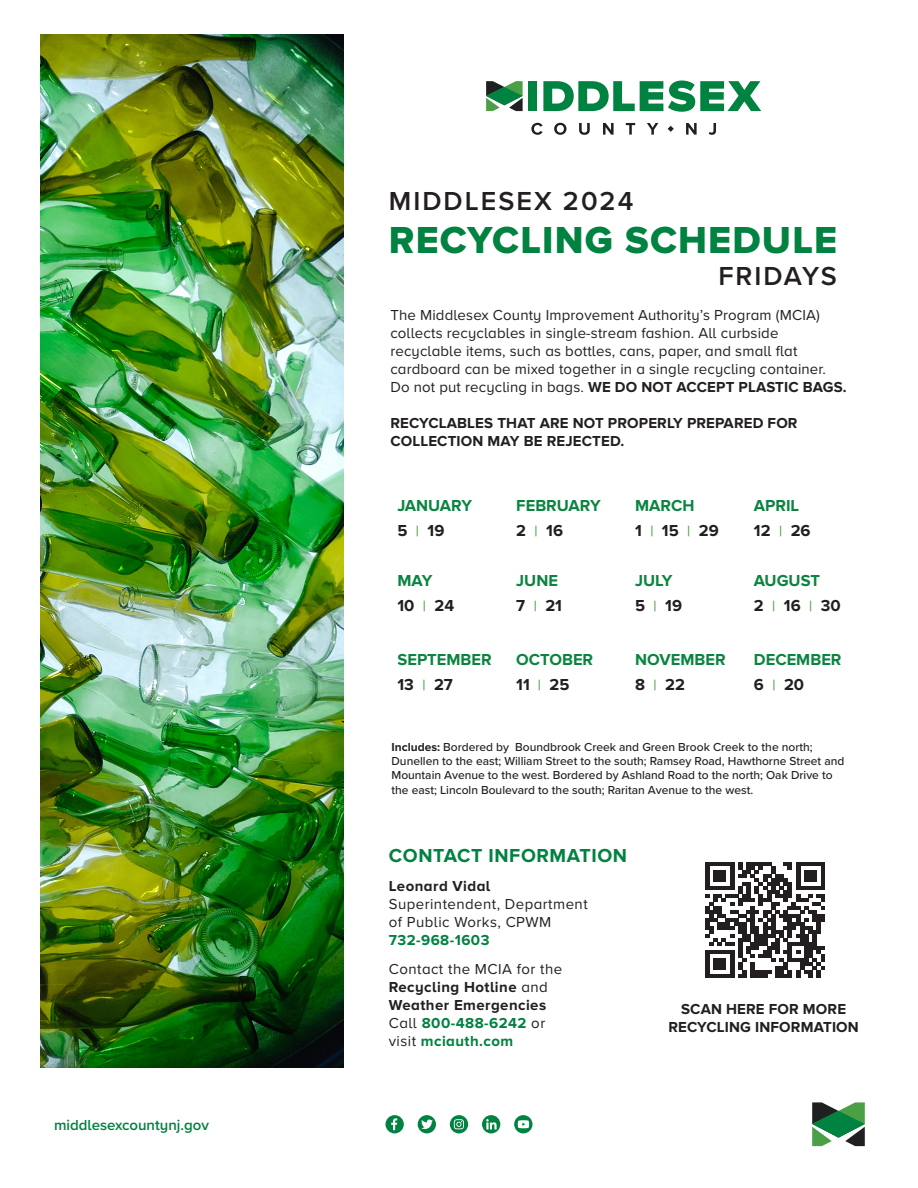
<style>
.page{position:relative;width:918px;height:1188px;background:#fff}
.page>*{position:absolute;margin:0;border:0;box-sizing:border-box;transform-origin:0 0}
.t1{font:39px "Proxima Nova Extrabld";letter-spacing:.03em;color:#008240}
.t2{font:600 27px "Proxima Nova";letter-spacing:.075em;color:#231f20}
.t3{font:700 19.5px "Proxima Nova";letter-spacing:.03em;color:#008240}
.t4{font:700 16.5px "Proxima Nova";color:#0c8441}
.t5{font:700 16.5px "Proxima Nova";color:#231f20}
.Body{font:15px/18px "Proxima Nova";letter-spacing:.01em;color:#231f20}
.Body-2{font:15px/18px "Proxima Nova";letter-spacing:.03em;color:#231f20}
.Body-3{font:700 15px/18px "Proxima Nova";letter-spacing:.01em;color:#231f20;text-align:center}
.t6{font:600 15px "Proxima Nova";color:#008240}
.t7{font:500 12px/14.4px "Proxima Nova";color:#231f20}
.s1{font-weight:700}
.s2{font-weight:500;font-size:15px;color:#4b9f45}
.s3{font-weight:700;color:#008240}
</style>
<div class="page">
<svg style="left:386px;top:1115px;width:18px;height:18px"></svg>
<svg style="left:418px;top:1115px;width:18px;height:18px"></svg>
<svg style="left:450px;top:1115px;width:18px;height:18px"></svg>
<svg style="left:482px;top:1115px;width:18px;height:18px"></svg>
<svg style="left:514px;top:1115px;width:18px;height:18px"></svg>
<svg style="left:812px;top:1102px;width:53px;height:44px"></svg>
<img style="left:40px;top:34px;width:303px;height:1034px">
<svg style="left:705px;top:862px;width:120px;height:116px"></svg>
<svg style="left:531px;top:123px;width:12px;height:12px"></svg>
<svg style="left:554px;top:123px;width:12px;height:12px"></svg>
<svg style="left:579px;top:123px;width:11px;height:12px"></svg>
<svg style="left:603px;top:123px;width:11px;height:12px"></svg>
<svg style="left:626px;top:123px;width:9px;height:12px"></svg>
<svg style="left:647px;top:123px;width:11px;height:12px"></svg>
<svg style="left:686px;top:123px;width:11px;height:12px"></svg>
<svg style="left:709px;top:123px;width:7px;height:12px"></svg>
<svg style="left:668px;top:126px;width:6px;height:6px"></svg>
<svg style="left:543px;top:81px;width:218px;height:31px"></svg>
<div style="left:528px;top:81px;width:9px;height:30px;background:#008240"></div>
<svg style="left:486px;top:81px;width:37px;height:30px"></svg>
<p class="t6" style="left:54px;top:1114px;width:156px">middlesexcountynj.gov</p>
<p class="t2" style="left:389px;top:181px;width:246px">MIDDLESEX 2024</p>
<p class="t1" style="left:389px;top:217px;width:450px">RECYCLING SCHEDULE</p>
<p class="t2" style="left:718px;top:256px;width:120px">FRIDAYS</p>
<p class="Body" style="left:390px;top:305px;width:458px">The Middlesex County Improvement Authority’s Program (MCIA) collects recyclables in single-stream fashion. All curbside recyclable items, such as bottles, cans, paper, and small flat cardboard can be mixed together in a single recycling container.<br>Do not put recycling in bags. <span class="s1">WE DO NOT ACCEPT PLASTIC BAGS.</span></p>
<p class="Body-3" style="left:390px;top:414px;width:409px;text-align:left">RECYCLABLES THAT ARE NOT PROPERLY PREPARED FOR<br>COLLECTION MAY BE REJECTED.</p>
<p class="t4" style="left:398px;top:496px;width:76px">JANUARY</p>
<p class="t4" style="left:516px;top:496px;width:86px">FEBRUARY</p>
<p class="t4" style="left:635px;top:496px;width:61px">MARCH</p>
<p class="t4" style="left:754px;top:496px;width:47px">APRIL</p>
<p class="t5" style="left:398px;top:521px;width:48px">5 <span class="s2">|</span> 19</p>
<p class="t5" style="left:516px;top:521px;width:48px">2 <span class="s2">|</span> 16</p>
<p class="t5" style="left:635px;top:521px;width:85px">1 <span class="s2">|</span> 15 <span class="s2">|</span> 29</p>
<p class="t5" style="left:754px;top:521px;width:58px">12 <span class="s2">|</span> 26</p>
<p class="t4" style="left:398px;top:571px;width:36px">MAY</p>
<p class="t4" style="left:516px;top:571px;width:43px">JUNE</p>
<p class="t4" style="left:635px;top:571px;width:39px">JULY</p>
<p class="t4" style="left:754px;top:571px;width:68px">AUGUST</p>
<p class="t5" style="left:398px;top:596px;width:58px">10 <span class="s2">|</span> 24</p>
<p class="t5" style="left:516px;top:596px;width:47px">7 <span class="s2">|</span> 21</p>
<p class="t5" style="left:635px;top:596px;width:48px">5 <span class="s2">|</span> 19</p>
<p class="t5" style="left:754px;top:596px;width:88px">2 <span class="s2">|</span> 16 <span class="s2">|</span> 30</p>
<p class="t4" style="left:398px;top:650px;width:96px">SEPTEMBER</p>
<p class="t4" style="left:516px;top:650px;width:78px">OCTOBER</p>
<p class="t4" style="left:635px;top:650px;width:92px">NOVEMBER</p>
<p class="t4" style="left:754px;top:650px;width:89px">DECEMBER</p>
<p class="t5" style="left:398px;top:675px;width:57px">13 <span class="s2">|</span> 27</p>
<p class="t5" style="left:516px;top:675px;width:55px">11 <span class="s2">|</span> 25</p>
<p class="t5" style="left:635px;top:675px;width:51px">8 <span class="s2">|</span> 22</p>
<p class="t5" style="left:754px;top:675px;width:52px">6 <span class="s2">|</span> 20</p>
<p class="t7" style="left:392px;top:739px;width:454px"><span class="s1">Includes:</span> Bordered by Boundbrook Creek and Green Brook Creek to the north; Dunellen to the east; William Street to the south; Ramsey Road, Hawthorne Street and Mountain Avenue to the west. Bordered by Ashland Road to the north; Oak Drive to the east; Lincoln Boulevard to the south; Raritan Avenue to the west.</p>
<p class="t3" style="left:389px;top:844px;width:240px">CONTACT INFORMATION</p>
<p class="Body-2" style="left:389px;top:876px;width:200px"><span class="s1">Leonard Vidal<br></span>Superintendent, Department of Public Works, CPWM<br><span class="s3">732-968-1603</span></p>
<p class="Body-2" style="left:389px;top:959px;width:175px">Contact the MCIA for the<br><span class="s1">Recycling Hotline</span> and<br><span class="s1">Weather Emergencies<br></span>Call <span class="s3">800-488-6242</span> or visit <span class="s3">mciauth.com</span></p>
<p class="Body-3" style="left:668px;top:1000px;width:192px">SCAN HERE FOR MORE<br>RECYCLING INFORMATION</p>
</div>
